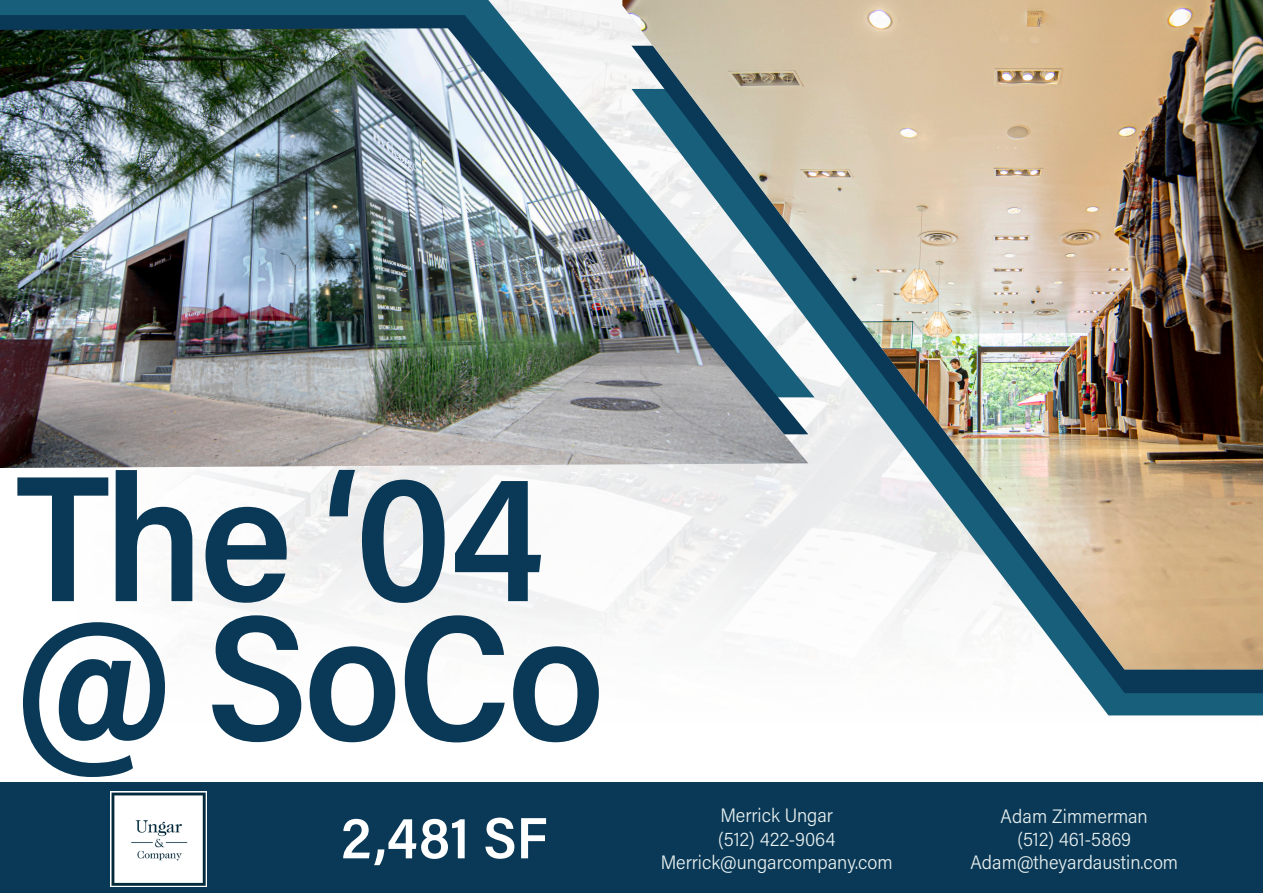
<style>
.page{position:relative;width:1263px;height:893px;background:#fff}
.page>*{position:absolute;margin:0;border:0;box-sizing:border-box;transform-origin:0 0}
.HOUSE{font:600 180px "Acumin Pro Semi Cond";letter-spacing:-.025em;color:#0a3957}
.HOUSE-2{font:600 58.5px "Acumin Pro Semi Cond";color:#fff}
.Bulleted{font:300 19.5px "Acumin Pro Semi Cond";color:#e9f1f0}
</style>
<div class="page">
<div style="left:1091px;top:693px;width:172px;height:22px;background:#185f7c"></div>
<svg style="left:631px;top:669px;width:632px;height:24px"></svg>
<svg style="left:0;top:0;width:622px;height:15px;fill:#185f7c"></svg>
<svg style="left:0;top:15px;width:622px;height:13px;fill:#0a3957"></svg>
<div style="left:0;top:782px;width:1263px;height:111px;background:#0a3957"></div>
<img style="left:622px;top:0;width:641px;height:669px">
<img style="left:0;top:28px;width:808px;height:440px">
<img style="left:111px;top:791px;width:95px;height:96px">
<p class="HOUSE" style="left:15px;top:412px;width:531px">The ‘04</p>
<p class="HOUSE" style="left:15px;top:552px;width:592px">@ SoCo</p>
<p class="HOUSE-2" style="left:341px;top:797px;width:208px">2,481 SF</p>
<p class="Bulleted" style="left:720px;top:802px;width:114px">Merrick Ungar</p>
<p class="Bulleted" style="left:718px;top:825px;width:119px">(512) 422-9064</p>
<p class="Bulleted" style="left:661px;top:849px;width:234px">Merrick@ungarcompany.com</p>
<p class="Bulleted" style="left:1001px;top:802px;width:149px">Adam Zimmerman</p>
<p class="Bulleted" style="left:1017px;top:826px;width:115px">(512) 461-5869</p>
<p class="Bulleted" style="left:970px;top:849px;width:209px">Adam@theyardaustin.com</p>
</div>
